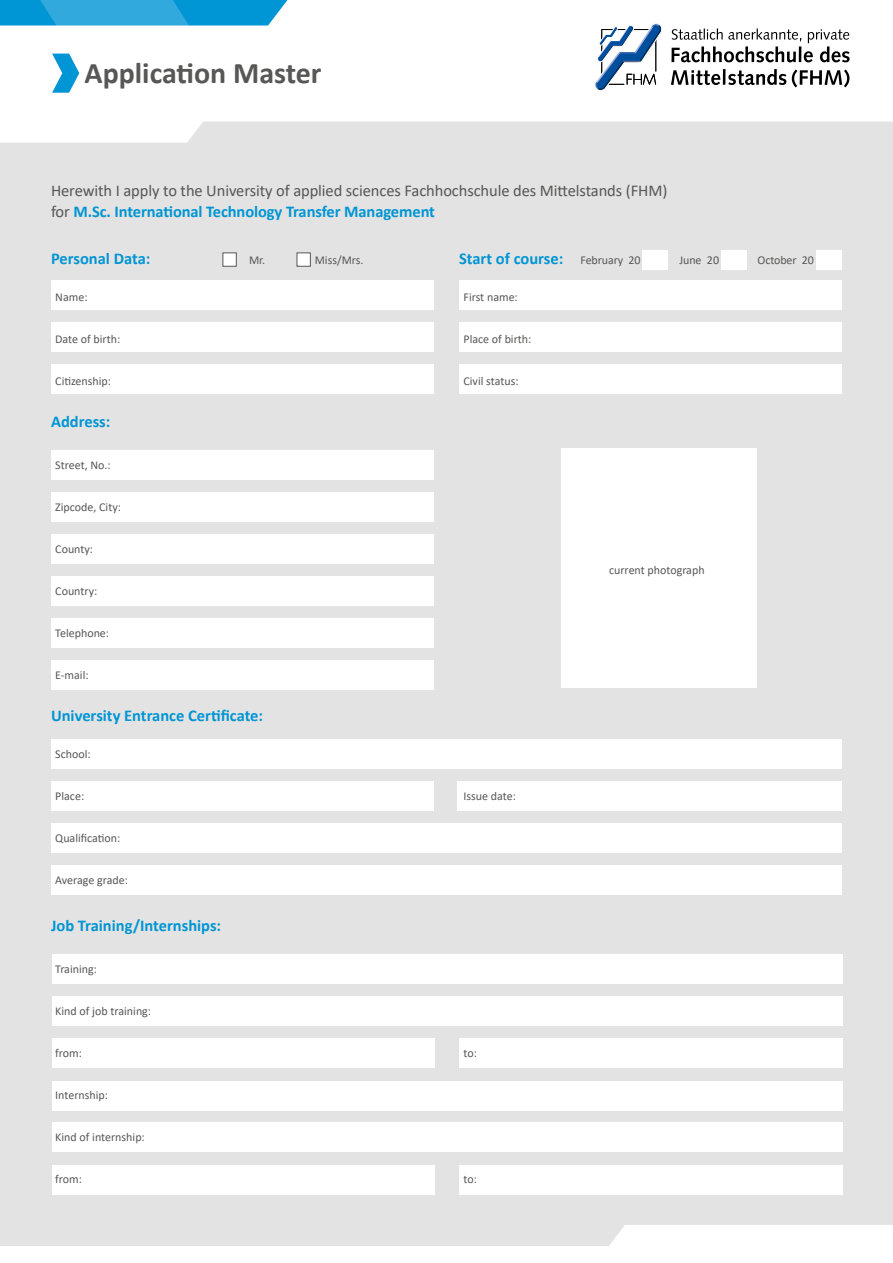
<style>
.page{position:relative;width:893px;height:1263px;background:#fff}
.page>*{position:absolute;margin:0;border:0;box-sizing:border-box;transform-origin:0 0}
.t1{font:700 30px "Calibri";color:#575756}
.t2{font:16.5px/21px "Calibri";letter-spacing:-.005em;color:#575756}
.t3{font:700 16.5px "Calibri";color:#0095d4}
.t4{font:12px "Calibri";color:#575756}
.s1{font-weight:700;color:#0095d4}
.s2{font-weight:400;font-size:12px;color:#575756}
</style>
<div class="page">
<div style="left:0;top:122px;width:893px;height:1124px;background:#e3e3e3"></div>
<div style="left:52px;top:996px;width:791px;height:29px;background:#fff"></div>
<div style="left:52px;top:1122px;width:791px;height:30px;background:#fff"></div>
<div style="left:52px;top:954px;width:791px;height:30px;background:#fff"></div>
<div style="left:52px;top:1081px;width:791px;height:29px;background:#fff"></div>
<div style="left:52px;top:1038px;width:383px;height:30px;background:#fff"></div>
<div style="left:52px;top:1165px;width:383px;height:29px;background:#fff"></div>
<div style="left:459px;top:1038px;width:384px;height:30px;background:#fff"></div>
<div style="left:459px;top:1165px;width:384px;height:29px;background:#fff"></div>
<svg style="left:671px;top:29px;width:178px;height:33px"></svg>
<svg style="left:671px;top:69px;width:115px;height:16px"></svg>
<svg style="left:792px;top:69px;width:57px;height:18px"></svg>
<svg style="left:595px;top:23px;width:67px;height:68px"></svg>
<svg style="left:0;top:0;width:287px;height:188px"></svg>
<div style="left:816px;top:251px;width:26px;height:19px;background:#fff"></div>
<div style="left:721px;top:250px;width:25px;height:20px;background:#fff"></div>
<div style="left:642px;top:250px;width:26px;height:20px;background:#fff"></div>
<div style="left:51px;top:281px;width:383px;height:29px;background:#fff"></div>
<div style="left:51px;top:323px;width:383px;height:29px;background:#fff"></div>
<div style="left:51px;top:365px;width:383px;height:29px;background:#fff"></div>
<div style="left:459px;top:281px;width:383px;height:29px;background:#fff"></div>
<div style="left:459px;top:323px;width:383px;height:29px;background:#fff"></div>
<div style="left:459px;top:365px;width:383px;height:29px;background:#fff"></div>
<div style="left:51px;top:492px;width:383px;height:29px;background:#fff"></div>
<div style="left:51px;top:534px;width:383px;height:29px;background:#fff"></div>
<div style="left:51px;top:576px;width:383px;height:29px;background:#fff"></div>
<div style="left:51px;top:618px;width:383px;height:29px;background:#fff"></div>
<div style="left:51px;top:660px;width:383px;height:29px;background:#fff"></div>
<div style="left:51px;top:450px;width:383px;height:29px;background:#fff"></div>
<div style="left:223px;top:252px;width:14px;height:15px;background:#fff;border:1px solid #575756"></div>
<div style="left:297px;top:252px;width:14px;height:15px;background:#fff;border:1px solid #575756"></div>
<div style="left:51px;top:739px;width:791px;height:30px;background:#fff"></div>
<div style="left:51px;top:781px;width:382px;height:30px;background:#fff"></div>
<div style="left:51px;top:823px;width:791px;height:29px;background:#fff"></div>
<div style="left:458px;top:781px;width:384px;height:30px;background:#fff"></div>
<div style="left:51px;top:865px;width:791px;height:30px;background:#fff"></div>
<div style="left:561px;top:448px;width:196px;height:239px;background:#fff"></div>
<h1 class="t1" style="left:85px;top:52px;width:238px">Application Master</h1>
<h2 class="t2" style="left:51px;top:179px;width:618px">Herewith I apply to the University of applied sciences Fachhochschule des Mittelstands (FHM) for <span class="s1">M.Sc. International Technology Transfer Management</span></h2>
<h2 class="t3" style="left:51px;top:247px;width:101px">Personal Data:</h2>
<p class="t4" style="left:249px;top:251px;width:18px">Mr.</p>
<p class="t4" style="left:315px;top:251px;width:50px">Miss/Mrs.</p>
<h2 class="t3" style="left:459px;top:247px;width:183px">Start of course: <span class="s2">February 20</span></h2>
<p class="t4" style="left:680px;top:251px;width:41px">June 20</p>
<p class="t4" style="left:758px;top:251px;width:58px">October 20</p>
<p class="t4" style="left:55px;top:288px;width:34px">Name:</p>
<p class="t4" style="left:463px;top:288px;width:56px">First name:</p>
<p class="t4" style="left:55px;top:330px;width:67px">Date of birth:</p>
<p class="t4" style="left:463px;top:330px;width:69px">Place of birth:</p>
<p class="t4" style="left:55px;top:372px;width:57px">Citizenship:</p>
<p class="t4" style="left:463px;top:372px;width:57px">Civil status:</p>
<h2 class="t3" style="left:51px;top:410px;width:61px">Address:</h2>
<p class="t4" style="left:55px;top:456px;width:57px">Street, No.:</p>
<p class="t4" style="left:55px;top:498px;width:67px">Zipcode, City:</p>
<p class="t4" style="left:55px;top:540px;width:39px">County:</p>
<p class="t4" style="left:609px;top:561px;width:97px">current photograph</p>
<p class="t4" style="left:55px;top:582px;width:44px">Country:</p>
<p class="t4" style="left:55px;top:624px;width:55px">Telephone:</p>
<p class="t4" style="left:55px;top:666px;width:35px">E-mail:</p>
<h2 class="t3" style="left:51px;top:704px;width:213px">University Entrance Certificate:</h2>
<p class="t4" style="left:55px;top:746px;width:37px">School:</p>
<p class="t4" style="left:55px;top:788px;width:30px">Place:</p>
<p class="t4" style="left:463px;top:788px;width:54px">Issue date:</p>
<p class="t4" style="left:55px;top:830px;width:67px">Qualification:</p>
<p class="t4" style="left:55px;top:872px;width:74px">Average grade:</p>
<h2 class="t3" style="left:51px;top:914px;width:172px">Job Training/Internships:</h2>
<p class="t4" style="left:55px;top:960px;width:43px">Training:</p>
<p class="t4" style="left:55px;top:1002px;width:97px">Kind of job training:</p>
<p class="t4" style="left:55px;top:1044px;width:28px">from:</p>
<p class="t4" style="left:463px;top:1044px;width:15px">to:</p>
<p class="t4" style="left:55px;top:1086px;width:54px">Internship:</p>
<p class="t4" style="left:55px;top:1128px;width:91px">Kind of internship:</p>
<p class="t4" style="left:55px;top:1170px;width:28px">from:</p>
<p class="t4" style="left:463px;top:1170px;width:15px">to:</p>
</div>
